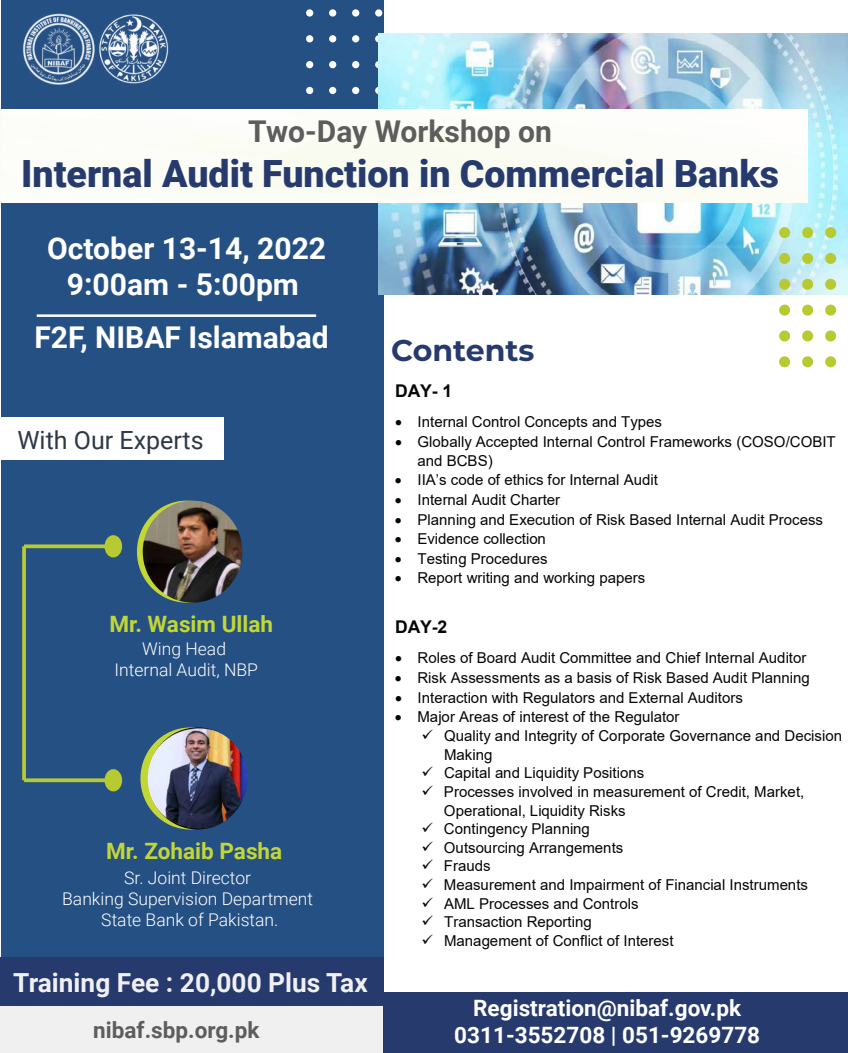
<style>
.page{position:relative;width:848px;height:1053px;background:#fff}
.page>*{position:absolute;margin:0;border:0;box-sizing:border-box;transform-origin:0 0}
.t1{font:900 37.5px "Roboto";color:#273a6d}
.t2{font:700 30px/36px "Roboto";color:#fff;text-align:center}
.t3{font:700 30px "Roboto";color:#5d5d5d}
.t4{font:700 30px "Montserrat";color:#273a6d}
.t5{font:700 26.25px "Roboto";color:#f0f0f1}
.t6{font:25px "Roboto";color:#2d3946}
.t7{font:700 22.5px/27px "Roboto";color:#fff;text-align:center}
.t8{font:700 22.5px "Roboto";color:#c2d736}
.t9{font:700 22.5px "Roboto";color:#5d5d5d}
.t10{font:300 17.5px/21px "Roboto";color:#fff;text-align:center}
.t11{font:700 17.5px "Arial";letter-spacing:-.01em;color:#050504}
.t12{font:15px/18.6px "Arial";color:#050504}
</style>
<div class="page">
<div style="left:1px;top:0;width:383px;height:1004px;background:#255083"></div>
<div style="left:375px;top:9px;width:7px;height:8px;background:#fff;border-radius:50%"></div>
<div style="left:375px;top:35px;width:7px;height:7px;background:#fff;border-radius:50%"></div>
<div style="left:375px;top:61px;width:7px;height:7px;background:#fff;border-radius:50%"></div>
<div style="left:375px;top:87px;width:7px;height:7px;background:#fff;border-radius:50%"></div>
<div style="left:352px;top:9px;width:7px;height:8px;background:#fff;border-radius:50%"></div>
<div style="left:352px;top:35px;width:7px;height:7px;background:#fff;border-radius:50%"></div>
<div style="left:352px;top:61px;width:7px;height:7px;background:#fff;border-radius:50%"></div>
<div style="left:352px;top:87px;width:7px;height:7px;background:#fff;border-radius:50%"></div>
<div style="left:329px;top:9px;width:7px;height:8px;background:#fff;border-radius:50%"></div>
<div style="left:329px;top:35px;width:7px;height:7px;background:#fff;border-radius:50%"></div>
<div style="left:329px;top:61px;width:7px;height:7px;background:#fff;border-radius:50%"></div>
<div style="left:329px;top:87px;width:7px;height:7px;background:#fff;border-radius:50%"></div>
<div style="left:306px;top:9px;width:7px;height:8px;background:#fff;border-radius:50%"></div>
<div style="left:306px;top:35px;width:7px;height:7px;background:#fff;border-radius:50%"></div>
<div style="left:306px;top:61px;width:7px;height:7px;background:#fff;border-radius:50%"></div>
<div style="left:306px;top:87px;width:7px;height:7px;background:#fff;border-radius:50%"></div>
<div style="left:0;top:1004px;width:383px;height:48px;background:#f0f0f1"></div>
<img style="left:378px;top:33px;width:469px;height:261px">
<img style="left:0;top:109px;width:807px;height:93px">
<div style="left:0;top:418px;width:223px;height:42px;background:#fff"></div>
<img style="left:65px;top:14px;width:140px;height:105px">
<img style="left:22px;top:13px;width:78px;height:72px">
<div style="left:383px;top:991px;width:464px;height:61px;background:#273a6d"></div>
<hr style="left:37px;top:314px;width:279px;height:3px;background:#fff">
<svg style="left:22px;top:546px;width:4px;height:234px"></svg>
<svg style="left:24px;top:544px;width:80px;height:4px"></svg>
<svg style="left:24px;top:778px;width:80px;height:4px"></svg>
<div style="left:106px;top:537px;width:14px;height:18px;background:#b8ca32;border-radius:50%"></div>
<div style="left:104px;top:535px;width:18px;height:22px;border:4px solid #b8ca32;border-radius:50%"></div>
<div style="left:106px;top:771px;width:14px;height:18px;background:#b8ca32;border-radius:50%"></div>
<div style="left:104px;top:769px;width:18px;height:22px;border:4px solid #b8ca32;border-radius:50%"></div>
<div style="left:140px;top:727px;width:100px;height:102px;background:#c2d736;border-radius:50%"></div>
<img style="left:148px;top:727px;width:99px;height:102px">
<img style="left:143px;top:500px;width:99px;height:102px">
<div style="left:0;top:957px;width:383px;height:48px;background:#273a6d"></div>
<div style="left:826px;top:229px;width:7px;height:7px;background:#b8ca32;border-radius:50%"></div>
<div style="left:824px;top:227px;width:11px;height:11px;border:4px solid #b8ca32;border-radius:50%"></div>
<div style="left:826px;top:255px;width:7px;height:7px;background:#b8ca32;border-radius:50%"></div>
<div style="left:824px;top:253px;width:11px;height:11px;border:4px solid #b8ca32;border-radius:50%"></div>
<div style="left:826px;top:280px;width:7px;height:8px;background:#b8ca32;border-radius:50%"></div>
<div style="left:824px;top:279px;width:11px;height:11px;border:4px solid #b8ca32;border-radius:50%"></div>
<div style="left:826px;top:306px;width:7px;height:8px;background:#b8ca32;border-radius:50%"></div>
<div style="left:824px;top:304px;width:11px;height:11px;border:4px solid #b8ca32;border-radius:50%"></div>
<div style="left:826px;top:332px;width:7px;height:7px;background:#b8ca32;border-radius:50%"></div>
<div style="left:824px;top:330px;width:11px;height:11px;border:4px solid #b8ca32;border-radius:50%"></div>
<div style="left:826px;top:358px;width:7px;height:7px;background:#b8ca32;border-radius:50%"></div>
<div style="left:824px;top:356px;width:11px;height:11px;border:4px solid #b8ca32;border-radius:50%"></div>
<div style="left:803px;top:229px;width:7px;height:7px;background:#b8ca32;border-radius:50%"></div>
<div style="left:801px;top:227px;width:11px;height:11px;border:4px solid #b8ca32;border-radius:50%"></div>
<div style="left:803px;top:255px;width:7px;height:7px;background:#b8ca32;border-radius:50%"></div>
<div style="left:801px;top:253px;width:11px;height:11px;border:4px solid #b8ca32;border-radius:50%"></div>
<div style="left:803px;top:280px;width:7px;height:8px;background:#b8ca32;border-radius:50%"></div>
<div style="left:801px;top:279px;width:11px;height:11px;border:4px solid #b8ca32;border-radius:50%"></div>
<div style="left:803px;top:306px;width:7px;height:8px;background:#b8ca32;border-radius:50%"></div>
<div style="left:801px;top:304px;width:11px;height:11px;border:4px solid #b8ca32;border-radius:50%"></div>
<div style="left:803px;top:332px;width:7px;height:7px;background:#b8ca32;border-radius:50%"></div>
<div style="left:801px;top:330px;width:11px;height:11px;border:4px solid #b8ca32;border-radius:50%"></div>
<div style="left:803px;top:358px;width:7px;height:7px;background:#b8ca32;border-radius:50%"></div>
<div style="left:801px;top:356px;width:11px;height:11px;border:4px solid #b8ca32;border-radius:50%"></div>
<div style="left:780px;top:229px;width:7px;height:7px;background:#b8ca32;border-radius:50%"></div>
<div style="left:778px;top:227px;width:11px;height:11px;border:4px solid #b8ca32;border-radius:50%"></div>
<div style="left:780px;top:255px;width:7px;height:7px;background:#b8ca32;border-radius:50%"></div>
<div style="left:778px;top:253px;width:11px;height:11px;border:4px solid #b8ca32;border-radius:50%"></div>
<div style="left:780px;top:280px;width:7px;height:8px;background:#b8ca32;border-radius:50%"></div>
<div style="left:778px;top:279px;width:11px;height:11px;border:4px solid #b8ca32;border-radius:50%"></div>
<div style="left:780px;top:306px;width:7px;height:8px;background:#b8ca32;border-radius:50%"></div>
<div style="left:778px;top:304px;width:11px;height:11px;border:4px solid #b8ca32;border-radius:50%"></div>
<div style="left:780px;top:332px;width:7px;height:7px;background:#b8ca32;border-radius:50%"></div>
<div style="left:778px;top:330px;width:11px;height:11px;border:4px solid #b8ca32;border-radius:50%"></div>
<div style="left:780px;top:358px;width:7px;height:7px;background:#b8ca32;border-radius:50%"></div>
<div style="left:778px;top:356px;width:11px;height:11px;border:4px solid #b8ca32;border-radius:50%"></div>
<h2 class="t3" style="left:248px;top:110px;width:305px">Two-Day Workshop on</h2>
<h1 class="t1" style="left:21px;top:147px;width:759px">Internal Audit Function in Commercial Banks</h1>
<h2 class="t2" style="left:47px;top:229px;width:280px">October 13-14, 2022<br>9:00am - 5:00pm</h2>
<h2 class="t2" style="left:34px;top:318px;width:296px">F2F, NIBAF Islamabad</h2>
<h3 class="t6" style="left:17px;top:422px;width:188px">With Our Experts</h3>
<h3 class="t8" style="left:109px;top:608px;width:165px">Mr. Wasim Ullah</h3>
<p class="t10" style="left:114px;top:637px;width:145px">Wing Head<br>Internal Audit, NBP</p>
<h3 class="t8" style="left:106px;top:834px;width:177px">Mr. Zohaib Pasha</h3>
<p class="t10" style="left:62px;top:867px;width:252px">Sr. Joint Director<br>Banking Supervision Department<br>State Bank of Pakistan.</p>
<h3 class="t5" style="left:13px;top:964px;width:356px">Training Fee : 20,000 Plus Tax</h3>
<h3 class="t9" style="left:93px;top:1014px;width:168px">nibaf.sbp.org.pk</h3>
<h2 class="t4" style="left:391px;top:329px;width:144px">Contents</h2>
<p class="t11" style="left:395px;top:378px;width:59px">DAY- 1</p>
<p class="t12" style="left:395px;top:412px;width:268px">• Internal Control Concepts and Types</p>
<p class="t12" style="left:417px;top:432px;width:419px;text-indent:-22px">• Globally Accepted Internal Control Frameworks (COSO/COBIT and BCBS)</p>
<p class="t12" style="left:395px;top:470px;width:264px">• IIA’s code of ethics for Internal Audit</p>
<p class="t12" style="left:395px;top:490px;width:167px">• Internal Audit Charter</p>
<p class="t12" style="left:395px;top:510px;width:429px">• Planning and Execution of Risk Based Internal Audit Process</p>
<p class="t12" style="left:394px;top:529px;width:152px">• Evidence collection</p>
<p class="t12" style="left:394px;top:549px;width:154px">• Testing Procedures</p>
<p class="t12" style="left:394px;top:568px;width:252px">• Report writing and working papers</p>
<p class="t11" style="left:395px;top:614px;width:54px">DAY-2</p>
<p class="t12" style="left:395px;top:648px;width:413px">• Roles of Board Audit Committee and Chief Internal Auditor</p>
<p class="t12" style="left:395px;top:668px;width:416px">• Risk Assessments as a basis of Risk Based Audit Planning</p>
<p class="t12" style="left:395px;top:688px;width:349px">• Interaction with Regulators and External Auditors</p>
<p class="t12" style="left:395px;top:707px;width:286px">• Major Areas of interest of the Regulator</p>
<p class="t12" style="left:444px;top:726px;width:399px;text-indent:-22px">✓ Quality and Integrity of Corporate Governance and Decision<br>Making</p>
<p class="t12" style="left:421px;top:763px;width:224px">✓ Capital and Liquidity Positions</p>
<p class="t12" style="left:443px;top:782px;width:362px;text-indent:-22px">✓ Processes involved in measurement of Credit, Market,<br>Operational, Liquidity Risks</p>
<p class="t12" style="left:421px;top:819px;width:170px">✓ Contingency Planning</p>
<p class="t12" style="left:421px;top:838px;width:203px">✓ Outsourcing Arrangements</p>
<p class="t12" style="left:421px;top:856px;width:71px">✓ Frauds</p>
<p class="t12" style="left:421px;top:875px;width:388px">✓ Measurement and Impairment of Financial Instruments</p>
<p class="t12" style="left:421px;top:894px;width:218px">✓ AML Processes and Controls</p>
<p class="t12" style="left:421px;top:912px;width:172px">✓ Transaction Reporting</p>
<p class="t12" style="left:421px;top:931px;width:253px">✓ Management of Conflict of Interest</p>
<h3 class="t7" style="left:454px;top:993px;width:307px">Registration@nibaf.gov.pk<br>0311-3552708 | 051-9269778</h3>
</div>
